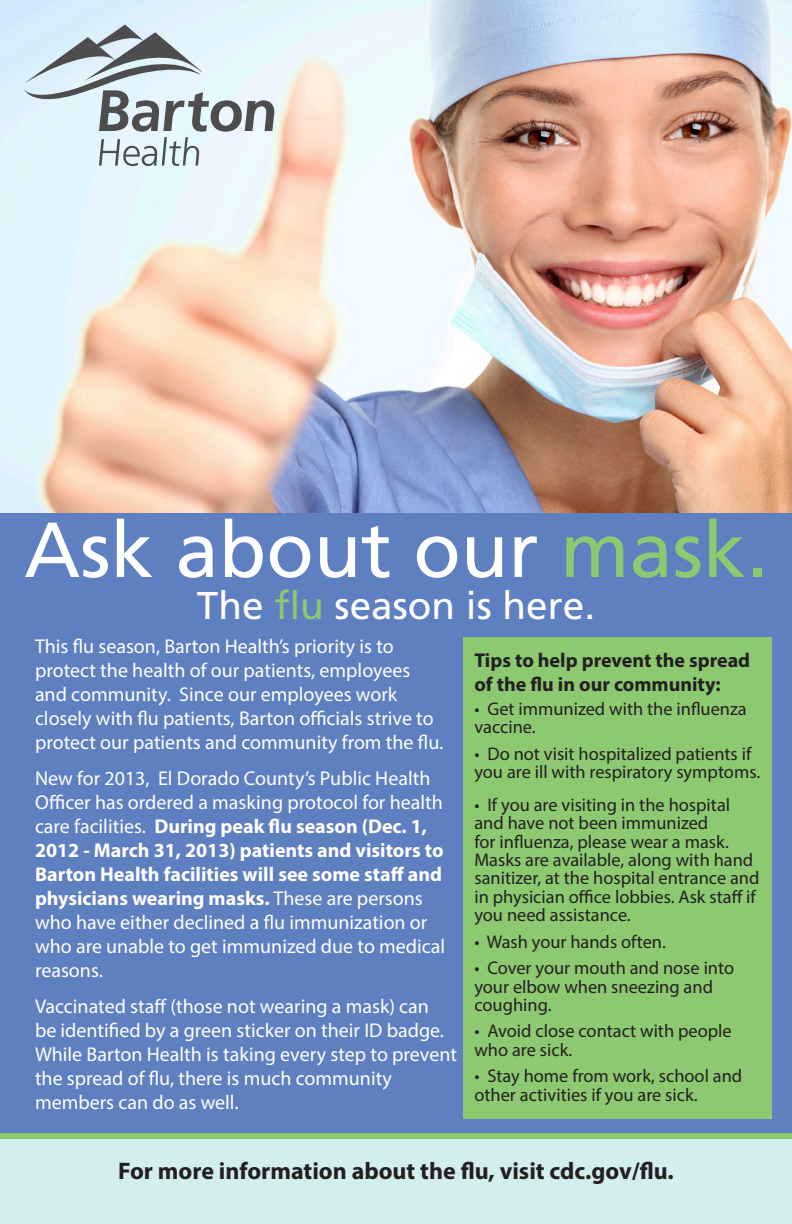
<style>
.page{position:relative;width:792px;height:1224px;background:#fff}
.page>*{position:absolute;margin:0;border:0;box-sizing:border-box;transform-origin:0 0}
.t1{font:77.8px "Frutiger";color:#fff}
.t2{font:38.7px "Frutiger";color:#fff}
.t3{font:700 24px "Myriad Pro";color:#231f20}
.t4{font:20px/24px "Myriad Pro";color:#fff}
.t5{font:700 20px/24px "Myriad Pro";color:#fff}
.t6{font:700 20px/24px "Myriad Pro";color:#231f20}
.t7{font:18.4px/18.4px "Myriad Pro";color:#231f20}
.s1{color:#8cc970}
.s2{color:#8dc971}
.s3{font-weight:400}
.s4{font-weight:700}
</style>
<div class="page">
<img style="left:0;top:0;width:792px;height:513px">
<div style="left:0;top:513px;width:792px;height:621px;background:#5e7fc0"></div>
<svg style="left:24px;top:24px;width:250px;height:142px;background:#c5d3da"></svg>
<div style="left:464px;top:637px;width:308px;height:482px;background:#8cc970"></div>
<div style="left:0;top:1139px;width:792px;height:85px;background:#d2eeee"></div>
<div style="left:0;top:1134px;width:792px;height:5px;background:#8cc970"></div>
<p class="t1" style="left:24px;top:504px;width:745px">Ask about our <span class="s1">mask</span><span class="s2">.</span></p>
<p class="t2" style="left:197px;top:583px;width:400px">The <span class="s2">flu</span> season is here.</p>
<p class="t4" style="left:35px;top:634px;width:360px">This flu season, Barton Health’s priority is to</p>
<p class="t4" style="left:35px;top:658px;width:377px">protect the health of our patients, employees</p>
<p class="t4" style="left:35px;top:682px;width:364px">and community. Since our employees work</p>
<p class="t4" style="left:35px;top:706px;width:410px">closely with flu patients, Barton officials strive to protect our patients and community from the flu.</p>
<p class="t4" style="left:35px;top:766px;width:397px">New for 2013, El Dorado County’s Public Health</p>
<p class="t5" style="left:35px;top:790px;width:410px"><span class="s3">Officer has ordered a masking protocol for health care facilities.</span> During peak flu season (Dec. 1, 2012 - March 31, 2013) patients and visitors to Barton Health facilities will see some staff and</p>
<p class="t4" style="left:35px;top:886px;width:412px"><span class="s4">physicians wearing masks.</span> These are persons who have either declined a flu immunization or who are unable to get immunized due to medical reasons.</p>
<p class="t4" style="left:35px;top:994px;width:424px">Vaccinated staff (those not wearing a mask) can<br>be identified by a green sticker on their ID badge.<br>While Barton Health is taking every step to prevent the spread of flu, there is much community</p>
<p class="t4" style="left:35px;top:1090px;width:205px">members can do as well.</p>
<p class="t6" style="left:474px;top:647px;width:277px">Tips to help prevent the spread of the flu in our community:</p>
<p class="t7" style="left:474px;top:699px;width:274px">• Get immunized with the influenza vaccine.</p>
<p class="t7" style="left:474px;top:744px;width:287px">• Do not visit hospitalized patients if you are ill with respiratory symptoms.</p>
<p class="t7" style="left:474px;top:795px;width:257px">• If you are visiting in the hospital</p>
<p class="t7" style="left:474px;top:814px;width:235px">and have not been immunized</p>
<p class="t7" style="left:474px;top:832px;width:287px">for influenza, please wear a mask.<br>Masks are available, along with hand sanitizer, at the hospital entrance and in physician office lobbies. Ask staff if you need assistance.</p>
<p class="t7" style="left:474px;top:932px;width:193px">• Wash your hands often.</p>
<p class="t7" style="left:474px;top:959px;width:261px">• Cover your mouth and nose into your elbow when sneezing and</p>
<p class="t7" style="left:474px;top:995px;width:79px">coughing.</p>
<p class="t7" style="left:474px;top:1022px;width:259px">• Avoid close contact with people who are sick.</p>
<p class="t7" style="left:474px;top:1067px;width:269px">• Stay home from work, school and other activities if you are sick.</p>
<p class="t3" style="left:118px;top:1155px;width:557px">For more information about the flu, visit cdc.gov/flu.</p>
</div>
